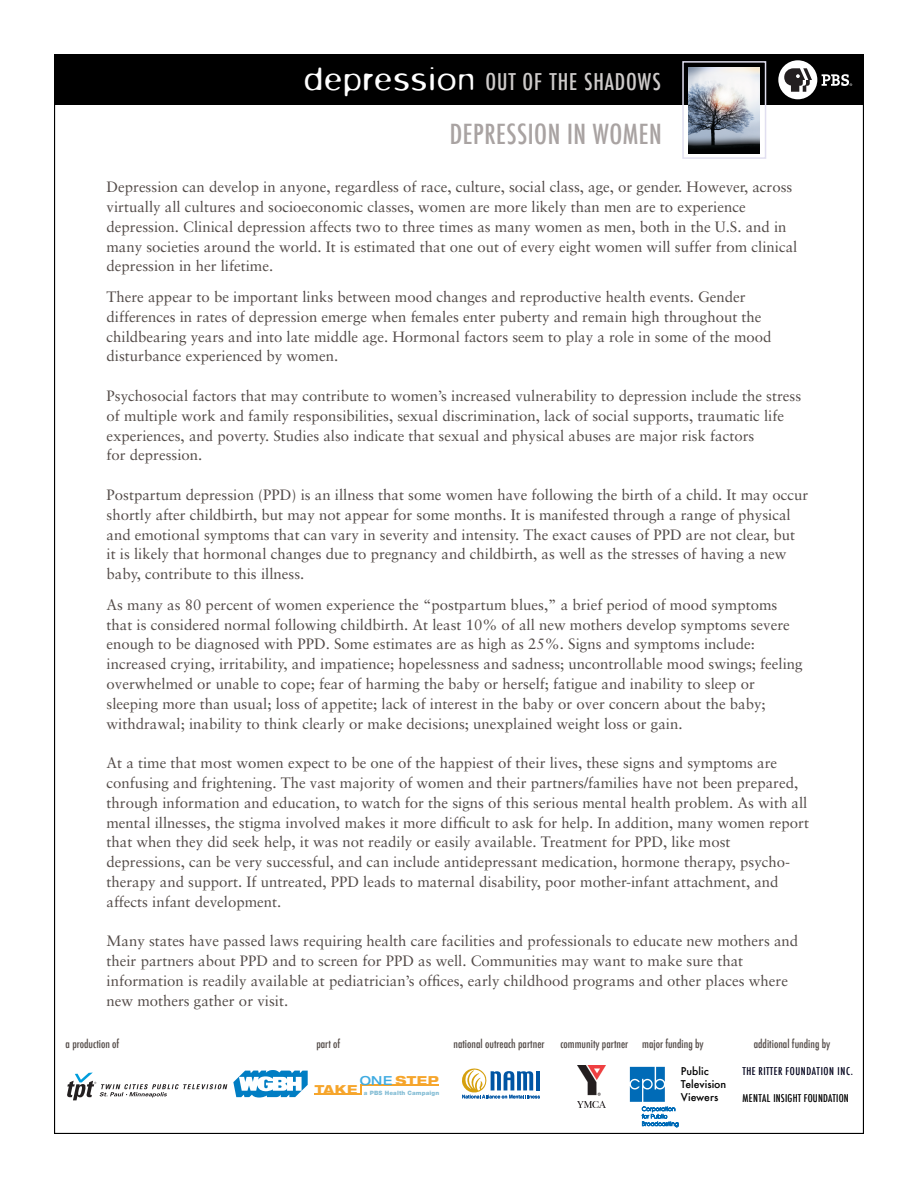
<style>
.page{position:relative;width:918px;height:1188px;background:#fff}
.page>*{position:absolute;margin:0;border:0;box-sizing:border-box;transform-origin:0 0}
.t1{font:500 condensed 27px "Futura";letter-spacing:.02em;color:#a9a3a2}
.t2{font:500 condensed 22.5px "Futura";letter-spacing:.04em;color:#cecbca}
.t3{font:15px/19.8px "Sabon";color:#534b48}
.t4{font:800 expanded 12.45px "Helvetica Neue";letter-spacing:.04em;color:#f6a52b}
.t5{font:500 condensed 11.25px "Futura";color:#534b48}
.t6{font:500 condensed 10.5px "Futura";letter-spacing:.055em;color:#00011b}
.t7{font:500 condensed 10.5px "Futura";letter-spacing:.02em;color:#000}
.t8{font:500 10.5px/12.6px "Futura";color:#000}
.t9{font:900 6px "Helvetica Neue";letter-spacing:.02em;color:#88bfd6}
.s1{font-family:"Blur";font-weight:300;font-stretch:normal;font-size:36px;color:#fff}
.s2{font-weight:500;color:#3fabe1}
</style>
<div class="page">
<div style="left:54px;top:54px;width:810px;height:50px;background:#000"></div>
<img style="left:688px;top:68px;width:71px;height:85px">
<div style="left:682px;top:61px;width:84px;height:98px;border:2px solid #e1dff0"></div>
<svg style="left:778px;top:60px;width:74px;height:39px"></svg>
<hr style="left:315px;top:1094px;width:46px;height:1px;background:#f6a52b">
<hr style="left:360px;top:1085px;width:79px;height:1px;background:#f6a52b">
<svg style="left:462px;top:1069px;width:78px;height:29px"></svg>
<svg style="left:67px;top:1073px;width:160px;height:27px"></svg>
<svg style="left:233px;top:1070px;width:75px;height:28px"></svg>
<svg style="left:630px;top:1067px;width:48px;height:60px"></svg>
<img style="left:577px;top:1065px;width:29px;height:42px">
<h2 class="t2" style="left:304px;top:68px;width:358px"><span class="s1">depression</span> OUT OF THE SHADOWS</h2>
<h1 class="t1" style="left:450px;top:117px;width:213px">DEPRESSION IN WOMEN</h1>
<p class="t3" style="left:106px;top:177px;width:692px">Depression can develop in anyone, regardless of race, culture, social class, age, or gender. However, across virtually all cultures and socioeconomic classes, women are more likely than men are to experience depression. Clinical depression affects two to three times as many women as men, both in the U.S. and in many societies around the world. It is estimated that one out of every eight women will suffer from clinical depression in her lifetime.</p>
<p class="t3" style="left:106px;top:287px;width:667px">There appear to be important links between mood changes and reproductive health events. Gender differences in rates of depression emerge when females enter puberty and remain high throughout the childbearing years and into late middle age. Hormonal factors seem to play a role in some of the mood disturbance experienced by women.</p>
<p class="t3" style="left:106px;top:386px;width:696px">Psychosocial factors that may contribute to women’s increased vulnerability to depression include the stress of multiple work and family responsibilities, sexual discrimination, lack of social supports, traumatic life experiences, and poverty. Studies also indicate that sexual and physical abuses are major risk factors<br>for depression.</p>
<p class="t3" style="left:106px;top:485px;width:703px">Postpartum depression (PPD) is an illness that some women have following the birth of a child. It may occur shortly after childbirth, but may not appear for some months. It is manifested through a range of physical and emotional symptoms that can vary in severity and intensity. The exact causes of PPD are not clear, but<br>it is likely that hormonal changes due to pregnancy and childbirth, as well as the stresses of having a new baby, contribute to this illness.</p>
<p class="t3" style="left:106px;top:594px;width:698px">As many as 80 percent of women experience the “postpartum blues,” a brief period of mood symptoms that is considered normal following childbirth. At least 10% of all new mothers develop symptoms severe enough to be diagnosed with PPD. Some estimates are as high as 25%. Signs and symptoms include: increased crying, irritability, and impatience; hopelessness and sadness; uncontrollable mood swings; feeling overwhelmed or unable to cope; fear of harming the baby or herself; fatigue and inability to sleep or sleeping more than usual; loss of appetite; lack of interest in the baby or over concern about the baby; withdrawal; inability to think clearly or make decisions; unexplained weight loss or gain.</p>
<p class="t3" style="left:106px;top:753px;width:704px">At a time that most women expect to be one of the happiest of their lives, these signs and symptoms are confusing and frightening. The vast majority of women and their partners/families have not been prepared, through information and education, to watch for the signs of this serious mental health problem. As with all mental illnesses, the stigma involved makes it more difficult to ask for help. In addition, many women report that when they did seek help, it was not readily or easily available. Treatment for PPD, like most depressions, can be very successful, and can include antidepressant medication, hormone therapy, psycho&shy;therapy and support. If untreated, PPD leads to maternal disability, poor mother-infant attachment, and affects infant development.</p>
<p class="t3" style="left:106px;top:931px;width:693px">Many states have passed laws requiring health care facilities and professionals to educate new mothers and their partners about PPD and to screen for PPD as well. Communities may want to make sure that information is readily available at pediatrician’s offices, early childhood programs and other places where new mothers gather or visit.</p>
<p class="t5" style="left:66px;top:1037px;width:55px">a production of</p>
<p class="t5" style="left:453px;top:1037px;width:93px">national outreach partner</p>
<p class="t5" style="left:642px;top:1036px;width:63px">major funding by</p>
<p class="t5" style="left:754px;top:1036px;width:78px">additional funding by</p>
<p class="t8" style="left:681px;top:1065px;width:47px">Public<br>Television<br>Viewers</p>
<p class="t5" style="left:316px;top:1036px;width:26px">part of</p>
<p class="t5" style="left:560px;top:1037px;width:69px">community partner</p>
<p class="t6" style="left:742px;top:1064px;width:112px">THE RITTER FOUNDATION INC.</p>
<p class="t7" style="left:742px;top:1091px;width:108px">MENTAL INSIGHT FOUNDATION</p>
<p class="t4" style="left:360px;top:1072px;width:81px"><span class="s2">ONE</span> STEP</p>
<p class="t9" style="left:364px;top:1089px;width:77px">a PBS Health Campaign</p>
<p class="t4" style="left:315px;top:1081px;width:44px">TAKE</p>
</div>
